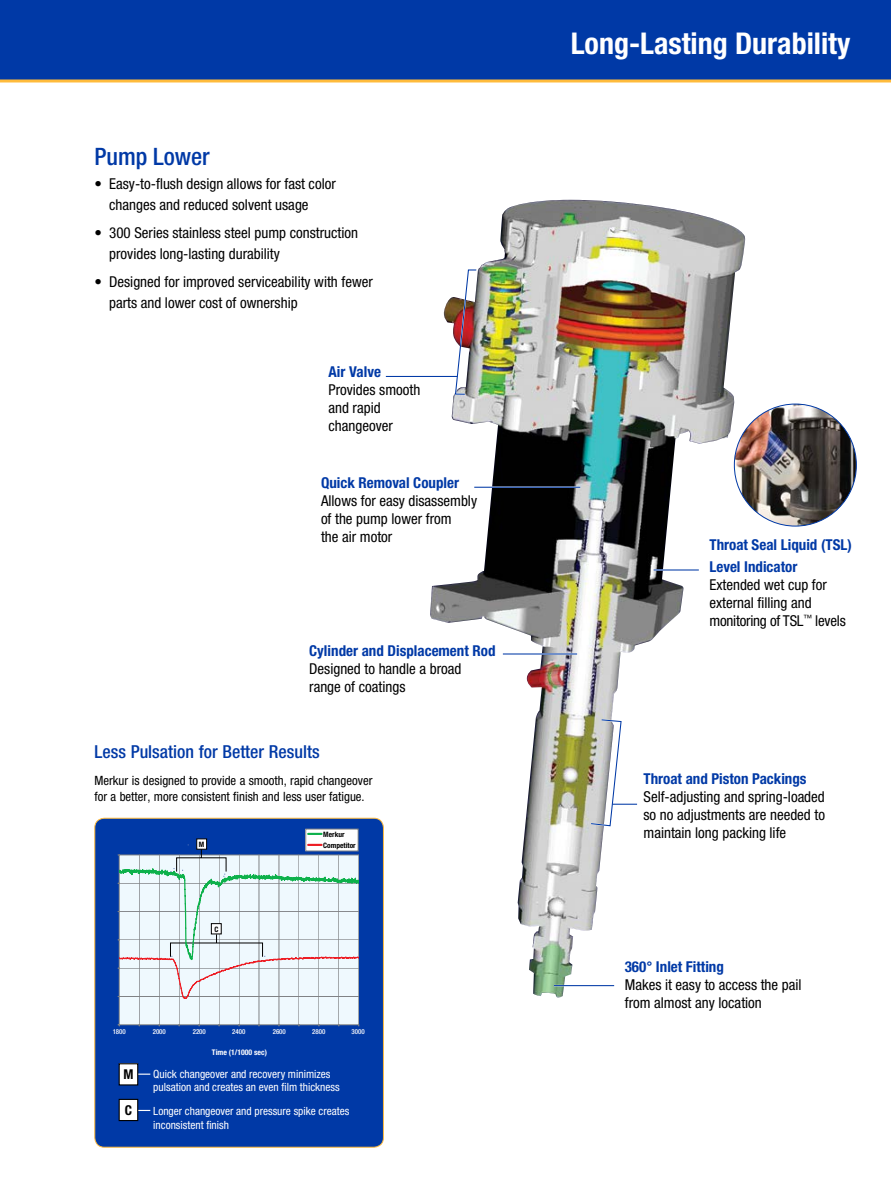
<style>
.page{position:relative;width:891px;height:1188px;background:#fff}
.page>*{position:absolute;margin:0;border:0;box-sizing:border-box;transform-origin:0 0}
.t1{font:700 condensed 30px "Helvetica Neue LT Std";color:#fff}
.t2{font:500 condensed 24px "Helvetica Neue LT Std";color:#0039a6}
.t3{font:500 condensed 17.85px "Helvetica Neue LT Std";color:#0039a6}
.t4{font:condensed 15px/18px "Helvetica Neue LT Std";color:#000}
.t5{font:700 condensed 15px/21.6px "Helvetica Neue LT Std";color:#0039a6}
.t6{font:700 condensed 13.65px "Helvetica Neue LT Std";color:#000}
.t7{font:condensed 12.75px/15.3px "Helvetica Neue LT Std";color:#000}
.t8{font:condensed 11.25px/13.6px "Helvetica Neue LT Std";color:#fff}
.t9{font:700 condensed 7.8px "Helvetica Neue LT Std";color:#fff}
.t10{font:700 condensed 7.35px/10.9px "Helvetica Neue LT Std";color:#010101}
.t11{font:500 condensed 6.9px "Helvetica Neue LT Std";color:#fff}
</style>
<div class="page">
<img style="left:430px;top:200px;width:315px;height:798px">
<hr style="left:474px;top:486px;width:106px;height:2px;background:#fff">
<div style="left:0;top:0;width:891px;height:81px;background:#0039a6"></div>
<img style="left:734px;top:404px;width:122px;height:122px;border-radius:61px">
<img style="left:454px;top:268px;width:24px;height:128px">
<hr style="left:386px;top:376px;width:71px;height:1px;background:#0039a6">
<div style="left:95px;top:818px;width:288px;height:329px;background:#0039a6;border-radius:10px"></div>
<div style="left:197px;top:839px;width:10px;height:10px;background:#fff;border:1px solid #010101"></div>
<div style="left:119px;top:855px;width:240px;height:170px;background:#eff9fe"></div>
<hr style="left:139px;top:855px;width:1px;height:170px;background:#808285">
<hr style="left:159px;top:855px;width:1px;height:170px;background:#808285">
<hr style="left:179px;top:855px;width:1px;height:170px;background:#808285">
<hr style="left:199px;top:855px;width:1px;height:170px;background:#808285">
<hr style="left:219px;top:855px;width:1px;height:170px;background:#808285">
<hr style="left:239px;top:855px;width:1px;height:170px;background:#808285">
<hr style="left:259px;top:855px;width:1px;height:170px;background:#808285">
<hr style="left:279px;top:855px;width:1px;height:170px;background:#808285">
<hr style="left:299px;top:855px;width:1px;height:170px;background:#808285">
<hr style="left:319px;top:855px;width:1px;height:170px;background:#808285">
<hr style="left:339px;top:855px;width:1px;height:170px;background:#808285">
<hr style="left:359px;top:855px;width:1px;height:170px;background:#808285">
<hr style="left:119px;top:855px;width:1px;height:170px;background:#808285">
<hr style="left:119px;top:1025px;width:240px;height:1px;background:#808285">
<div style="left:306px;top:829px;width:52px;height:22px;background:#fff"></div>
<div style="left:306px;top:829px;width:52px;height:22px;border:1px solid #808285"></div>
<svg style="left:308px;top:833px;width:14px;height:2px"></svg>
<svg style="left:118px;top:844px;width:242px;height:156px"></svg>
<div style="left:211px;top:923px;width:10px;height:11px;background:#fff;border:1px solid #010101"></div>
<div style="left:95px;top:818px;width:289px;height:329px;border:1px solid #ffbb3c;border-radius:10px"></div>
<svg style="left:138px;top:1074px;width:12px;height:1px"></svg>
<div style="left:119px;top:1064px;width:19px;height:21px;background:#fff"></div>
<div style="left:119px;top:1063px;width:19px;height:23px;border:1px solid #000"></div>
<svg style="left:138px;top:1110px;width:12px;height:1px"></svg>
<div style="left:119px;top:1099px;width:19px;height:22px;background:#fff"></div>
<div style="left:119px;top:1099px;width:19px;height:22px;border:1px solid #000"></div>
<hr style="left:554px;top:985px;width:60px;height:1px;background:#0039a6">
<hr style="left:503px;top:653px;width:74px;height:2px;background:#0039a6">
<svg style="left:589px;top:718px;width:48px;height:109px"></svg>
<hr style="left:474px;top:487px;width:106px;height:1px;background:#0039a6">
<hr style="left:654px;top:569px;width:45px;height:2px;background:#0039a6">
<hr style="left:0;top:79px;width:891px;height:3px;background:#ffbb3c">
<h2 class="t2" style="left:94px;top:142px;width:117px">Pump Lower</h2>
<p class="t4" style="left:109px;top:173px;width:228px;line-height:21px;text-indent:-15px">• Easy-to-flush design allows for fast color changes and reduced solvent usage</p>
<p class="t4" style="left:109px;top:222px;width:250px;line-height:21px;text-indent:-15px">• 300 Series stainless steel pump construction provides long-lasting durability</p>
<p class="t4" style="left:109px;top:271px;width:265px;line-height:21px;text-indent:-15px">• Designed for improved serviceability with fewer parts and lower cost of ownership</p>
<p class="t5" style="left:328px;top:361px;width:54px">Air Valve</p>
<p class="t4" style="left:328px;top:380px;width:93px">Provides smooth and rapid changeover</p>
<p class="t5" style="left:321px;top:471px;width:140px">Quick Removal Coupler</p>
<p class="t4" style="left:321px;top:491px;width:158px">Allows for easy disassembly of the pump lower from<br>the air motor</p>
<p class="t5" style="left:309px;top:640px;width:188px">Cylinder and Displacement Rod</p>
<p class="t4" style="left:309px;top:660px;width:154px">Designed to handle a broad range of coatings</p>
<p class="t3" style="left:94px;top:741px;width:227px">Less Pulsation for Better Results</p>
<p class="t7" style="left:94px;top:773px;width:279px">Merkur is designed to provide a smooth, rapid changeover for a better, more consistent finish and less user fatigue.</p>
<p class="t10" style="left:199px;top:839px;width:7px">M</p>
<p class="t10" style="left:214px;top:924px;width:5px">C</p>
<p class="t10" style="left:323px;top:829px;width:34px">Merkur<br>Competitor</p>
<p class="t11" style="left:113px;top:1028px;width:15px">1800</p>
<p class="t11" style="left:153px;top:1028px;width:15px">2000</p>
<p class="t11" style="left:193px;top:1028px;width:15px">2200</p>
<p class="t11" style="left:232px;top:1028px;width:15px">2400</p>
<p class="t11" style="left:273px;top:1028px;width:15px">2600</p>
<p class="t11" style="left:312px;top:1028px;width:15px">2800</p>
<p class="t11" style="left:351px;top:1028px;width:15px">3000</p>
<p class="t6" style="left:123px;top:1066px;width:12px">M</p>
<p class="t6" style="left:125px;top:1102px;width:9px">C</p>
<p class="t9" style="left:212px;top:1048px;width:57px">Time (1/1000 sec)</p>
<p class="t8" style="left:153px;top:1067px;width:188px">Quick changeover and recovery minimizes pulsation and creates an even film thickness</p>
<p class="t8" style="left:153px;top:1104px;width:198px">Longer changeover and pressure spike creates inconsistent finish</p>
<h1 class="t1" style="left:571px;top:26px;width:281px">Long-Lasting Durability</h1>
<p class="t5" style="left:710px;top:534px;width:144px">Throat Seal Liquid (TSL)<br>Level Indicator</p>
<p class="t4" style="left:710px;top:575px;width:138px">Extended wet cup for external filling and monitoring of TSL<sup>™</sup> levels</p>
<p class="t5" style="left:644px;top:768px;width:165px">Throat and Piston Packings</p>
<p class="t4" style="left:644px;top:788px;width:183px;text-align:justify">Self-adjusting and spring-loaded so no adjustments are needed to maintain long packing life</p>
<p class="t5" style="left:625px;top:956px;width:101px">360° Inlet Fitting</p>
<p class="t4" style="left:625px;top:976px;width:178px">Makes it easy to access the pail from almost any location</p>
</div>
